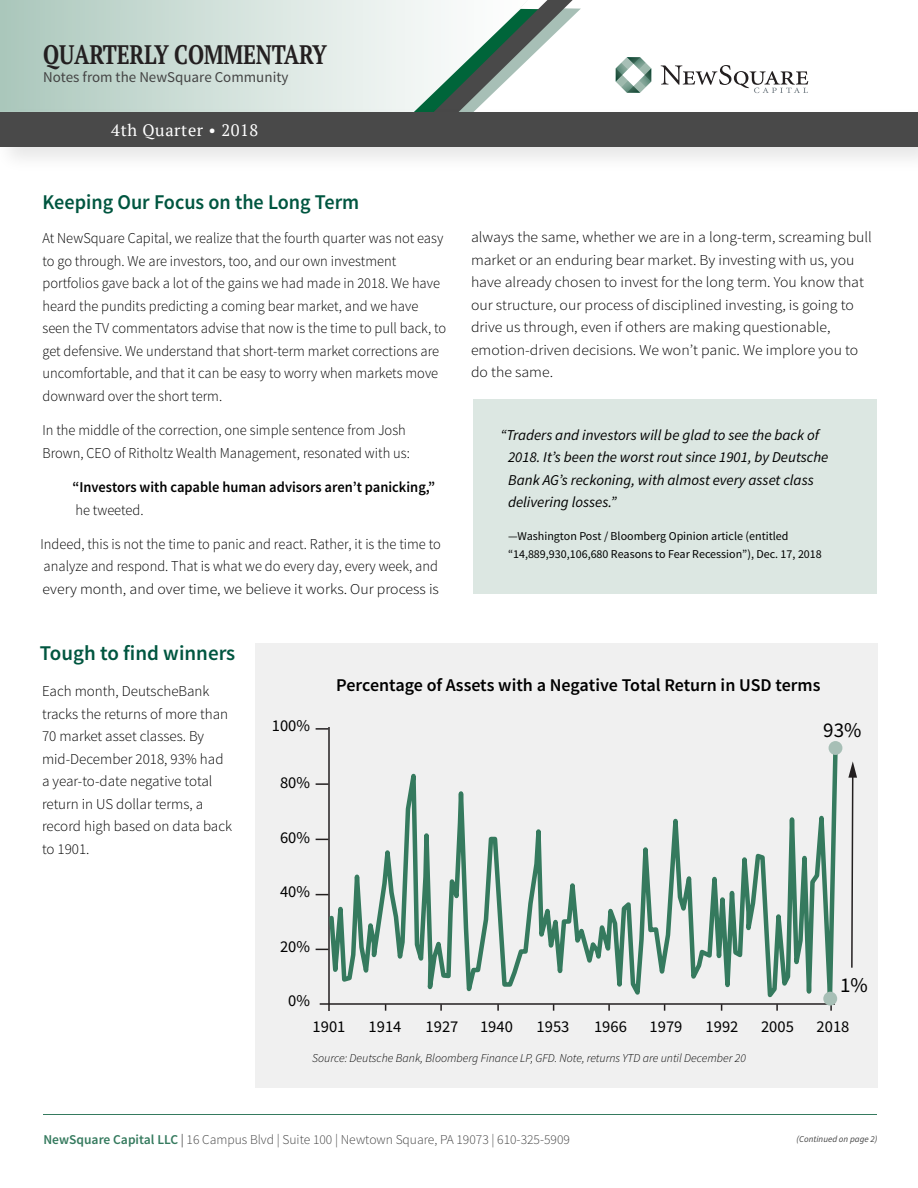
<style>
.page{position:relative;width:918px;height:1188px;background:#fff}
.page>*{position:absolute;margin:0;border:0;box-sizing:border-box;transform-origin:0 0}
.t1{font:700 26.7px "PT Serif";letter-spacing:-.01em;color:#231f20;scale:.8 1}
.t2{font:600 21px "Source Sans Pro";color:#005640;scale:.96 1}
.t3{font:600 21px "Source Sans Pro";color:#005640}
.t4{font:21px "Source Sans Pro";color:#000}
.t5{font:600 18px "Source Sans Pro";color:#000}
.t6{font:16.5px "Source Sans Pro";color:#000}
.t7{font:16.5px "PT Serif";letter-spacing:.04em;color:#fff}
.t8{font:300 15px/22.5px "Source Sans Pro";color:#000;scale:.96 1}
.t9{font:300 15px/22.5px "Source Sans Pro";color:#000;scale:1.05 1}
.t10{font:300 15px/22.5px "Source Sans Pro";color:#000}
.t11{font:italic 15px/22.5px "Source Sans Pro";color:#000}
.t12{font:600 15px "Source Sans Pro";color:#000;scale:.96 1}
.t13{font:15px "Source Sans Pro";color:#444}
.t14{font:300 13.5px "Source Sans Pro";color:#444}
.t15{font:12px/18px "Source Sans Pro";color:#000}
.t16{font:italic 300 12px "Source Sans Pro";color:#000}
.t17{font:italic 9px "Source Sans Pro";color:#444}
.s1{font-weight:600;color:#357a5e}
.s2{color:#000}
</style>
<div class="page">
<div style="left:255px;top:643px;width:623px;height:445px;background:#f0f0f0"></div>
<hr style="left:320px;top:1003px;width:515px;height:2px;background:#231f20">
<svg style="left:316px;top:728px;width:11px;height:2px"></svg>
<svg style="left:316px;top:783px;width:11px;height:2px"></svg>
<svg style="left:848px;top:761px;width:9px;height:207px"></svg>
<svg style="left:327px;top:727px;width:512px;height:284px"></svg>
<div style="left:829px;top:741px;width:13px;height:14px;background:#a7bfb6;border-radius:50%"></div>
<div style="left:823px;top:992px;width:14px;height:14px;background:#a7bfb6;border-radius:50%"></div>
<div style="left:473px;top:399px;width:403px;height:195px;background:#dce7e2"></div>
<svg style="left:0;top:0;width:378px;height:100px;background:#cbdcd5"></svg>
<svg style="left:661px;top:65px;width:147px;height:28px"></svg>
<svg style="left:616px;top:57px;width:35px;height:36px"></svg>
<hr style="left:43px;top:1114px;width:833px;height:1px;background:#357a5e">
<svg style="left:378px;top:0;width:203px;height:100px"></svg>
<img style="left:0;top:100px;width:918px;height:59px">
<div style="left:0;top:112px;width:918px;height:35px;background:#494949"></div>
<h1 class="t1" style="left:43px;top:37px;width:356px">QUARTERLY COMMENTARY</h1>
<p class="t13" style="left:43px;top:67px;width:247px">Notes from the NewSquare Community</p>
<p class="t7" style="left:111px;top:119px;width:149px">4th Quarter • 2018</p>
<h2 class="t2" style="left:43px;top:189px;width:332px">Keeping Our Focus on the Long Term</h2>
<p class="t8" style="left:43px;top:227px;width:422px">At NewSquare Capital, we realize that the fourth quarter was not easy to go through. We are investors, too, and our own investment portfolios gave back a lot of the gains we had made in 2018. We have heard the pundits predicting a coming bear market, and we have seen the TV commentators advise that now is the time to pull back, to get defensive. We understand that short-term market corrections are uncomfortable, and that it can be easy to worry when markets move downward over the short term.</p>
<p class="t8" style="left:43px;top:419px;width:384px">In the middle of the correction, one simple sentence from Josh<br>Brown, CEO of Ritholtz Wealth Management, resonated with us:</p>
<p class="t12" style="left:73px;top:478px;width:379px">“Investors with capable human advisors aren’t panicking,”</p>
<p class="t8" style="left:75px;top:499px;width:72px">he tweeted.</p>
<p class="t8" style="left:41px;top:533px;width:419px">Indeed, this is not the time to panic and react. Rather, it is the time to analyze and respond. That is what we do every day, every week, and every month, and over time, we believe it works. Our process is</p>
<h2 class="t3" style="left:40px;top:640px;width:197px">Tough to find winners</h2>
<p class="t9" style="left:471px;top:226px;width:383px">always the same, whether we are in a long-term, screaming bull market or an enduring bear market. By investing with us, you have already chosen to invest for the long term. You know that our structure, our process of disciplined investing, is going to drive us through, even if others are making questionable, emotion-driven decisions. We won’t panic. We implore you to do the same.</p>
<p class="t11" style="left:508px;top:423px;width:322px;text-indent:-8px">“Traders and investors will be glad to see the back of 2018. It’s been the worst rout since 1901, by Deutsche Bank AG’s reckoning, with almost every asset class delivering losses.”</p>
<p class="t15" style="left:508px;top:527px;width:315px">—Washington Post / Bloomberg Opinion article (entitled “14,889,930,106,680 Reasons to Fear Recession”), Dec. 17, 2018</p>
<p class="t10" style="left:42px;top:680px;width:192px">Each month, DeutscheBank tracks the returns of more than<br>70 market asset classes. By mid-December 2018, 93% had a year-to-date negative total return in US dollar terms, a record high based on data back to 1901.</p>
<p class="t5" style="left:336px;top:674px;width:486px">Percentage of Assets with a Negative Total Return in USD terms</p>
<p class="t6" style="left:272px;top:716px;width:40px">100%</p>
<h2 class="t4" style="left:823px;top:717px;width:40px">93%</h2>
<p class="t6" style="left:280px;top:772px;width:31px">80%</p>
<p class="t6" style="left:280px;top:827px;width:31px">60%</p>
<p class="t6" style="left:280px;top:881px;width:31px">40%</p>
<p class="t6" style="left:280px;top:937px;width:31px">20%</p>
<p class="t6" style="left:288px;top:991px;width:23px">0%</p>
<h2 class="t4" style="left:840px;top:972px;width:29px">1%</h2>
<p class="t6" style="left:313px;top:1016px;width:34px">1901</p>
<p class="t6" style="left:369px;top:1016px;width:34px">1914</p>
<p class="t6" style="left:426px;top:1016px;width:34px">1927</p>
<p class="t6" style="left:480px;top:1016px;width:34px">1940</p>
<p class="t6" style="left:537px;top:1016px;width:34px">1953</p>
<p class="t6" style="left:594px;top:1016px;width:34px">1966</p>
<p class="t6" style="left:650px;top:1016px;width:34px">1979</p>
<p class="t6" style="left:706px;top:1016px;width:34px">1992</p>
<p class="t6" style="left:761px;top:1016px;width:34px">2005</p>
<p class="t6" style="left:817px;top:1016px;width:34px">2018</p>
<p class="t16" style="left:312px;top:1050px;width:435px">Source: Deutsche Bank, Bloomberg Finance LP, GFD. Note, returns YTD are until December 20</p>
<p class="t14" style="left:44px;top:1131px;width:528px"><span class="s1">NewSquare Capital LLC</span> <span class="s2">|</span> 16 Campus Blvd | Suite 100 | Newtown Square, PA 19073 | 610-325-5909</p>
<p class="t17" style="left:797px;top:1133px;width:82px">(Continued on page 2)</p>
</div>
